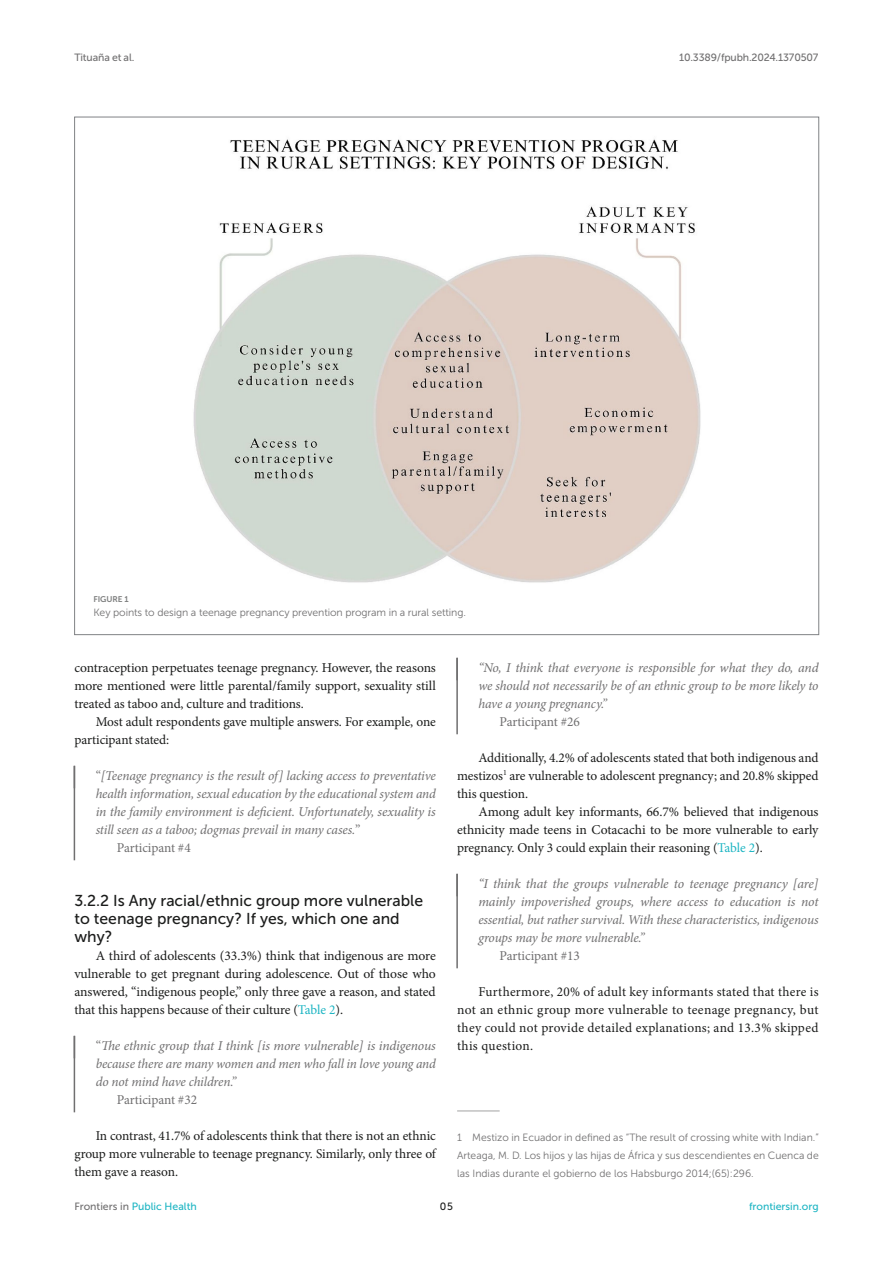
<style>
.page{position:relative;width:893px;height:1263px;background:#fff}
.page>*{position:absolute;margin:0;border:0;box-sizing:border-box;transform-origin:0 0}
.HEAD_3{font:15.75px/18px "Museo Sans 500";color:#1b1c1b}
.TEXT{font:13.5px/18px "Minion Pro";letter-spacing:-.005em;color:#1b1c1b;text-align:justify}
.BLOCK_QTN_ABV{font:italic 13.5px/18px "Minion Pro";letter-spacing:-.01em;color:#706f70;text-align:justify}
.TEXT_FLUSH{font:13.5px/18px "Minion Pro";letter-spacing:-.01em;color:#1b1c1b;text-align:justify}
.BLOCK_QTN_BLW{font:13.5px "Minion Pro";letter-spacing:-.005em;color:#706f70}
.FOOTNOTE{font:10.5px/18px "Museo Sans 300";color:#706f70;text-align:justify}
.FIG_LEG{font:10.5px "Museo Sans 300";letter-spacing:-.01em;color:#706f70}
.t1{font:10.5px "Museo Sans 500";letter-spacing:-.015em;color:#706f70}
.t2{font:10.5px "Museo Sans 500";color:#1db5c3}
.t3{font:10.5px "Museo Sans 500";color:#1b1c1b}
.FIG_HD{font:8.25px "Museo Sans 700";letter-spacing:-.01em;color:#7e7f7f}
.s1{font-style:normal}
.s2{color:#1db5c3}
.s3{color:#706f70}
</style>
<div class="page">
<hr style="left:74px;top:766px;width:1px;height:94px;background:#706f70">
<hr style="left:74px;top:1036px;width:1px;height:76px;background:#706f70">
<hr style="left:456px;top:658px;width:2px;height:76px;background:#706f70">
<hr style="left:456px;top:874px;width:2px;height:94px;background:#706f70">
<hr style="left:457px;top:1111px;width:43px;height:1px;background:#a2a3a3">
<img style="left:193px;top:139px;width:508px;height:444px">
<p class="t1" style="left:74px;top:51px;width:61px">Tituaña et al.</p>
<p class="t1" style="left:679px;top:51px;width:141px">10.3389/fpubh.2024.1370507</p>
<p class="FIG_HD" style="left:94px;top:595px;width:37px">FIGURE 1</p>
<p class="FIG_LEG" style="left:94px;top:606px;width:374px">Key points to design a teenage pregnancy prevention program in a rural setting.</p>
<p class="TEXT" style="left:74px;top:659px;width:363px">contraception perpetuates teenage pregnancy. However, the reasons more mentioned were little parental/family support, sexuality still treated as taboo and, culture and traditions.</p>
<p class="TEXT" style="left:74px;top:713px;width:363px;text-indent:21px">Most adult respondents gave multiple answers. For example, one participant stated:</p>
<p class="BLOCK_QTN_ABV" style="left:96px;top:767px;width:342px"><span class="s1">“</span>[Teenage pregnancy is the result of] lacking access to preventative health information, sexual education by the educational system and in the family environment is deficient. Unfortunately, sexuality is still seen as a taboo; dogmas prevail in many cases.<span class="s1">”</span></p>
<p class="BLOCK_QTN_BLW" style="left:117px;top:839px;width:75px">Participant #4</p>
<p class="HEAD_3" style="left:74px;top:892px;width:350px">3.2.2 Is Any racial/ethnic group more vulnerable to teenage pregnancy? If yes, which one and why?</p>
<p class="TEXT_FLUSH" style="left:74px;top:947px;width:363px;text-indent:21px">A third of adolescents (33.3%) think that indigenous are more vulnerable to get pregnant during adolescence. Out of those who answered, “indigenous people,” only three gave a reason, and stated that this happens because of their culture (<span class="s2">Table 2</span>).</p>
<p class="BLOCK_QTN_ABV" style="left:96px;top:1037px;width:342px"><span class="s1">“</span>The ethnic group that I think [is more vulnerable] is indigenous because there are many women and men who fall in love young and do not mind have children.”</p>
<p class="BLOCK_QTN_BLW" style="left:117px;top:1091px;width:82px">Participant #32</p>
<p class="TEXT" style="left:74px;top:1127px;width:363px;text-indent:21px">In contrast, 41.7% of adolescents think that there is not an ethnic group more vulnerable to teenage pregnancy. Similarly, only three of them gave a reason.</p>
<p class="BLOCK_QTN_ABV" style="left:478px;top:659px;width:342px">“No, I think that everyone is responsible for what they do, and we should not necessarily be of an ethnic group to be more likely to have a young pregnancy.”</p>
<p class="BLOCK_QTN_BLW" style="left:500px;top:713px;width:82px">Participant #26</p>
<p class="TEXT" style="left:478px;top:749px;width:342px">Additionally, 4.2% of adolescents stated that both indigenous and</p>
<p class="TEXT" style="left:457px;top:767px;width:363px">mestizos<sup>1</sup> are vulnerable to adolescent pregnancy; and 20.8% skipped</p>
<p class="TEXT" style="left:457px;top:785px;width:72px">this question.</p>
<p class="TEXT" style="left:478px;top:803px;width:342px">Among adult key informants, 66.7% believed that indigenous</p>
<p class="TEXT" style="left:457px;top:821px;width:363px">ethnicity made teens in Cotacachi to be more vulnerable to early</p>
<p class="TEXT" style="left:457px;top:839px;width:307px">pregnancy. Only 3 could explain their reasoning (<span class="s2">Table 2</span>).</p>
<p class="BLOCK_QTN_ABV" style="left:478px;top:875px;width:342px">“I think that the groups vulnerable to teenage pregnancy [are] mainly impoverished groups, where access to education is not essential, but rather survival. With these characteristics, indigenous groups may be more vulnerable.”</p>
<p class="BLOCK_QTN_BLW" style="left:500px;top:947px;width:82px">Participant #13</p>
<p class="TEXT" style="left:457px;top:983px;width:363px;text-indent:21px">Furthermore, 20% of adult key informants stated that there is not an ethnic group more vulnerable to teenage pregnancy, but they could not provide detailed explanations; and 13.3% skipped this question.</p>
<p class="FOOTNOTE" style="left:457px;top:1128px;width:363px">1 Mestizo in Ecuador in defined as “The result of crossing white with Indian.” Arteaga, M. D. Los hijos y las hijas de África y sus descendientes en Cuenca de las Indias durante el gobierno de los Habsburgo 2014;(65):296.</p>
<p class="t2" style="left:74px;top:1200px;width:124px"><span class="s3">Frontiers in</span> Public Health</p>
<p class="t3" style="left:440px;top:1200px;width:14px">05</p>
<p class="t2" style="left:749px;top:1200px;width:71px">frontiersin.org</p>
</div>
